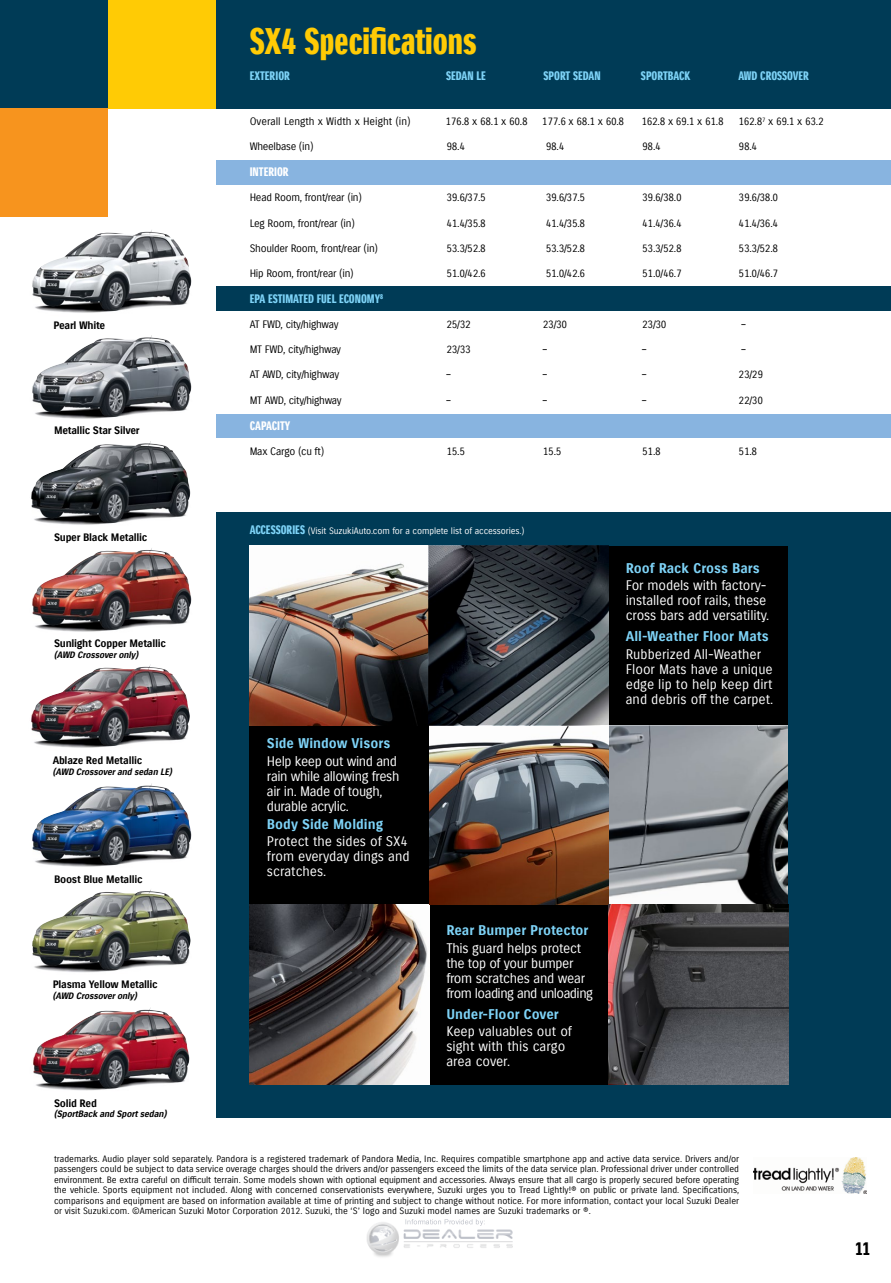
<style>
.page{position:relative;width:891px;height:1283px;background:#fff}
.page>*{position:absolute;margin:0;border:0;box-sizing:border-box;transform-origin:0 0}
.t1{font:36px "Suzuki PRO Headline";color:#ffcb05}
.t2{font:18px "Suzuki PRO Headline";color:#000}
.t3{font:13.65px "Suzuki PRO Bold";color:#7ed3f7}
.t4{font:13.5px/15px "Suzuki PRO Regular";letter-spacing:-.01em;color:#fff}
.t5{font:13.5px/15px "Suzuki PRO Regular";letter-spacing:-.03em;color:#fff}
.t6{font:12px "Suzuki PRO Headline";color:#7ed3f7}
.t7{font:12px "Suzuki PRO Headline";color:#fff}
.t8{font:10.5px "Suzuki PRO Regular";letter-spacing:-.025em;color:#000}
.t9{font:10.5px "Suzuki PRO Bold";letter-spacing:-.025em;color:#000}
.t10{font:10.5px "Suzuki PRO Regular";color:#000}
.t11{font:9px/10.5px "Suzuki PRO Regular";color:#000;text-align:justify}
.t12{font:italic 9px "Suzuki PRO Bold";color:#000}
.t13{font:9px "Suzuki PRO Regular";letter-spacing:-.01em;color:#fff}
.s1{font-family:"Suzuki PRO Headline";font-size:12px;color:#7ed3f7}
</style>
<div class="page">
<div style="left:216px;top:287px;width:675px;height:24px;background:#003b56"></div>
<div style="left:216px;top:160px;width:675px;height:24px;background:#88b4e0"></div>
<div style="left:216px;top:414px;width:675px;height:24px;background:#88b4e0"></div>
<div style="left:0;top:0;width:891px;height:108px;background:#003b56"></div>
<div style="left:0;top:108px;width:108px;height:108px;background:#f7941e"></div>
<div style="left:108px;top:0;width:108px;height:108px;background:#ffcb05"></div>
<div style="left:216px;top:512px;width:675px;height:606px;background:#003b56"></div>
<div style="left:250px;top:546px;width:538px;height:538px;background:#000"></div>
<img style="left:250px;top:905px;width:179px;height:179px">
<img style="left:250px;top:546px;width:179px;height:179px">
<img style="left:609px;top:725px;width:179px;height:180px">
<img style="left:429px;top:725px;width:180px;height:180px">
<svg style="left:429px;top:546px;width:180px;height:179px"></svg>
<img style="left:609px;top:905px;width:179px;height:179px">
<img style="left:32px;top:230px;width:160px;height:83px">
<img style="left:32px;top:335px;width:160px;height:84px">
<img style="left:31px;top:441px;width:160px;height:84px">
<img style="left:32px;top:548px;width:160px;height:84px">
<img style="left:31px;top:664px;width:159px;height:84px">
<img style="left:32px;top:783px;width:160px;height:84px">
<img style="left:32px;top:890px;width:159px;height:83px">
<img style="left:32px;top:1007px;width:158px;height:84px">
<img style="left:753px;top:1157px;width:114px;height:36px">
<img style="left:367px;top:1219px;width:146px;height:38px">
<p class="t9" style="left:54px;top:319px;width:53px">Pearl White</p>
<p class="t9" style="left:54px;top:424px;width:87px">Metallic Star Silver</p>
<p class="t9" style="left:54px;top:530px;width:95px">Super Black Metallic</p>
<p class="t9" style="left:54px;top:637px;width:113px">Sunlight Copper Metallic</p>
<p class="t12" style="left:54px;top:649px;width:88px">(AWD Crossoveronly)</p>
<p class="t9" style="left:53px;top:754px;width:91px">Ablaze Red Metallic</p>
<p class="t12" style="left:53px;top:766px;width:123px">(AWD Crossoverand sedan LE)</p>
<p class="t9" style="left:54px;top:872px;width:90px">Boost Blue Metallic</p>
<p class="t9" style="left:53px;top:978px;width:107px">Plasma Yellow Metallic</p>
<p class="t12" style="left:53px;top:990px;width:88px">(AWD Crossoveronly)</p>
<p class="t9" style="left:54px;top:1096px;width:44px">Solid Red</p>
<p class="t12" style="left:54px;top:1108px;width:116px">(SportBack and Sportsedan)</p>
<p class="t1" style="left:250px;top:20px;width:228px">SX4 Specifications</p>
<p class="t6" style="left:250px;top:69px;width:42px">EXTERIOR</p>
<p class="t6" style="left:446px;top:69px;width:41px">SEDAN LE</p>
<p class="t6" style="left:544px;top:69px;width:59px">SPORT SEDAN</p>
<p class="t6" style="left:641px;top:69px;width:51px">SPORTBACK</p>
<p class="t6" style="left:738px;top:69px;width:72px">AWD CROSSOVER</p>
<p class="t10" style="left:250px;top:115px;width:163px">Overall Length x Width x Height (in)</p>
<p class="t8" style="left:445px;top:115px;width:84px">176.8 x 68.1 x 60.8</p>
<p class="t8" style="left:542px;top:115px;width:84px">177.6 x 68.1 x 60.8</p>
<p class="t8" style="left:641px;top:115px;width:84px">162.8 x 69.1 x 61.8</p>
<p class="t8" style="left:738px;top:115px;width:87px">162.8<sup>7</sup> x 69.1 x 63.2</p>
<p class="t8" style="left:250px;top:140px;width:65px">Wheelbase (in)</p>
<p class="t8" style="left:446px;top:140px;width:20px">98.4</p>
<p class="t8" style="left:546px;top:140px;width:20px">98.4</p>
<p class="t8" style="left:642px;top:140px;width:20px">98.4</p>
<p class="t8" style="left:739px;top:140px;width:20px">98.4</p>
<p class="t7" style="left:250px;top:165px;width:40px">INTERIOR</p>
<p class="t8" style="left:250px;top:191px;width:114px">Head Room, front/rear (in)</p>
<p class="t8" style="left:446px;top:191px;width:41px">39.6/37.5</p>
<p class="t8" style="left:546px;top:191px;width:41px">39.6/37.5</p>
<p class="t8" style="left:642px;top:191px;width:41px">39.6/38.0</p>
<p class="t8" style="left:739px;top:191px;width:41px">39.6/38.0</p>
<p class="t8" style="left:250px;top:216px;width:107px">Leg Room, front/rear (in)</p>
<p class="t8" style="left:446px;top:216px;width:41px">41.4/35.8</p>
<p class="t8" style="left:546px;top:216px;width:41px">41.4/35.8</p>
<p class="t8" style="left:642px;top:216px;width:41px">41.4/36.4</p>
<p class="t8" style="left:739px;top:216px;width:41px">41.4/36.4</p>
<p class="t8" style="left:250px;top:242px;width:130px">Shoulder Room, front/rear (in)</p>
<p class="t8" style="left:446px;top:242px;width:41px">53.3/52.8</p>
<p class="t8" style="left:546px;top:242px;width:41px">53.3/52.8</p>
<p class="t8" style="left:642px;top:242px;width:41px">53.3/52.8</p>
<p class="t8" style="left:739px;top:242px;width:41px">53.3/52.8</p>
<p class="t8" style="left:250px;top:267px;width:106px">Hip Room, front/rear (in)</p>
<p class="t8" style="left:446px;top:267px;width:41px">51.0/42.6</p>
<p class="t8" style="left:546px;top:267px;width:41px">51.0/42.6</p>
<p class="t8" style="left:642px;top:267px;width:41px">51.0/46.7</p>
<p class="t8" style="left:739px;top:267px;width:41px">51.0/46.7</p>
<p class="t6" style="left:250px;top:291px;width:135px">EPA ESTIMATED FUEL ECONOMY<sup>8</sup></p>
<p class="t8" style="left:250px;top:318px;width:90px">AT FWD, city/highway</p>
<p class="t8" style="left:446px;top:318px;width:26px">25/32</p>
<p class="t8" style="left:543px;top:318px;width:26px">23/30</p>
<p class="t8" style="left:642px;top:318px;width:26px">23/30</p>
<p class="t8" style="left:742px;top:318px;width:6px">–</p>
<p class="t8" style="left:250px;top:343px;width:93px">MT FWD, city/highway</p>
<p class="t8" style="left:446px;top:343px;width:26px">23/33</p>
<p class="t8" style="left:543px;top:343px;width:6px">–</p>
<p class="t8" style="left:642px;top:343px;width:6px">–</p>
<p class="t8" style="left:742px;top:343px;width:6px">–</p>
<p class="t8" style="left:250px;top:368px;width:91px">AT AWD, city/highway</p>
<p class="t8" style="left:446px;top:368px;width:6px">–</p>
<p class="t8" style="left:543px;top:368px;width:6px">–</p>
<p class="t8" style="left:642px;top:368px;width:6px">–</p>
<p class="t8" style="left:739px;top:368px;width:26px">23/29</p>
<p class="t8" style="left:250px;top:393px;width:93px">MT AWD, city/highway</p>
<p class="t8" style="left:446px;top:393px;width:6px">–</p>
<p class="t8" style="left:543px;top:393px;width:6px">–</p>
<p class="t8" style="left:642px;top:393px;width:6px">–</p>
<p class="t8" style="left:739px;top:393px;width:26px">22/30</p>
<p class="t7" style="left:250px;top:418px;width:42px">CAPACITY</p>
<p class="t8" style="left:250px;top:444px;width:76px">Max Cargo (cu ft)</p>
<p class="t8" style="left:446px;top:444px;width:20px">15.5</p>
<p class="t8" style="left:543px;top:444px;width:20px">15.5</p>
<p class="t8" style="left:642px;top:444px;width:20px">51.8</p>
<p class="t8" style="left:739px;top:444px;width:20px">51.8</p>
<p class="t13" style="left:250px;top:526px;width:276px"><span class="s1">ACCESSORIES</span> (Visit SuzukiAuto.com for a complete list of accessories.)</p>
<p class="t3" style="left:267px;top:735px;width:125px">Side Window Visors</p>
<p class="t5" style="left:267px;top:753px;width:134px">Help keep out wind and rain while allowing fresh air in. Made of tough, durable acrylic.</p>
<p class="t3" style="left:267px;top:815px;width:118px">Body Side Molding</p>
<p class="t4" style="left:267px;top:833px;width:144px">Protect the sides of SX4 from everyday dings and scratches.</p>
<p class="t3" style="left:446px;top:922px;width:144px">Rear Bumper Protector</p>
<p class="t5" style="left:446px;top:940px;width:148px">This guard helps protect the top of your bumper from scratches and wear from loading and unloading</p>
<p class="t3" style="left:446px;top:1005px;width:114px">Under-Floor Cover</p>
<p class="t4" style="left:446px;top:1024px;width:127px">Keep valuables out of sight with this cargo area cover.</p>
<p class="t3" style="left:626px;top:560px;width:136px">Roof Rack Cross Bars</p>
<p class="t4" style="left:626px;top:578px;width:145px">For models with factory&shy;installed roof rails, these cross bars add versatility.</p>
<p class="t3" style="left:626px;top:628px;width:145px">All-Weather Floor Mats</p>
<p class="t4" style="left:626px;top:646px;width:149px">Rubberized All-Weather<br>Floor Mats have a unique edge lip to help keep dirt and debris off the carpet.</p>
<p class="t11" style="left:54px;top:1153px;width:687px">trademarks. Audio player sold separately. Pandora is a registered trademark of Pandora Media, Inc. Requires compatible smartphone app and active data service. Drivers and/or passengers could be subject to data service overage charges should the drivers and/or passengers exceed the limits of the data service plan. Professional driver under controlled environment. Be extra careful on difficult terrain. Some models shown with optional equipment and accessories. Always ensure that all cargo is properly secured before operating the vehicle. Sports equipment not included. Along with concerned conservationists everywhere, Suzuki urges you to Tread Lightly!® on public or private land. Specifications, comparisons and equipment are based on information available at time of printing and subject to change without notice. For more information, contact your local Suzuki Dealer or visit Suzuki.com. ©American Suzuki Motor Corporation 2012. Suzuki, the ‘S’ logo and Suzuki model names are Suzuki trademarks or ®.</p>
<p class="t2" style="left:855px;top:1237px;width:17px">11</p>
</div>
